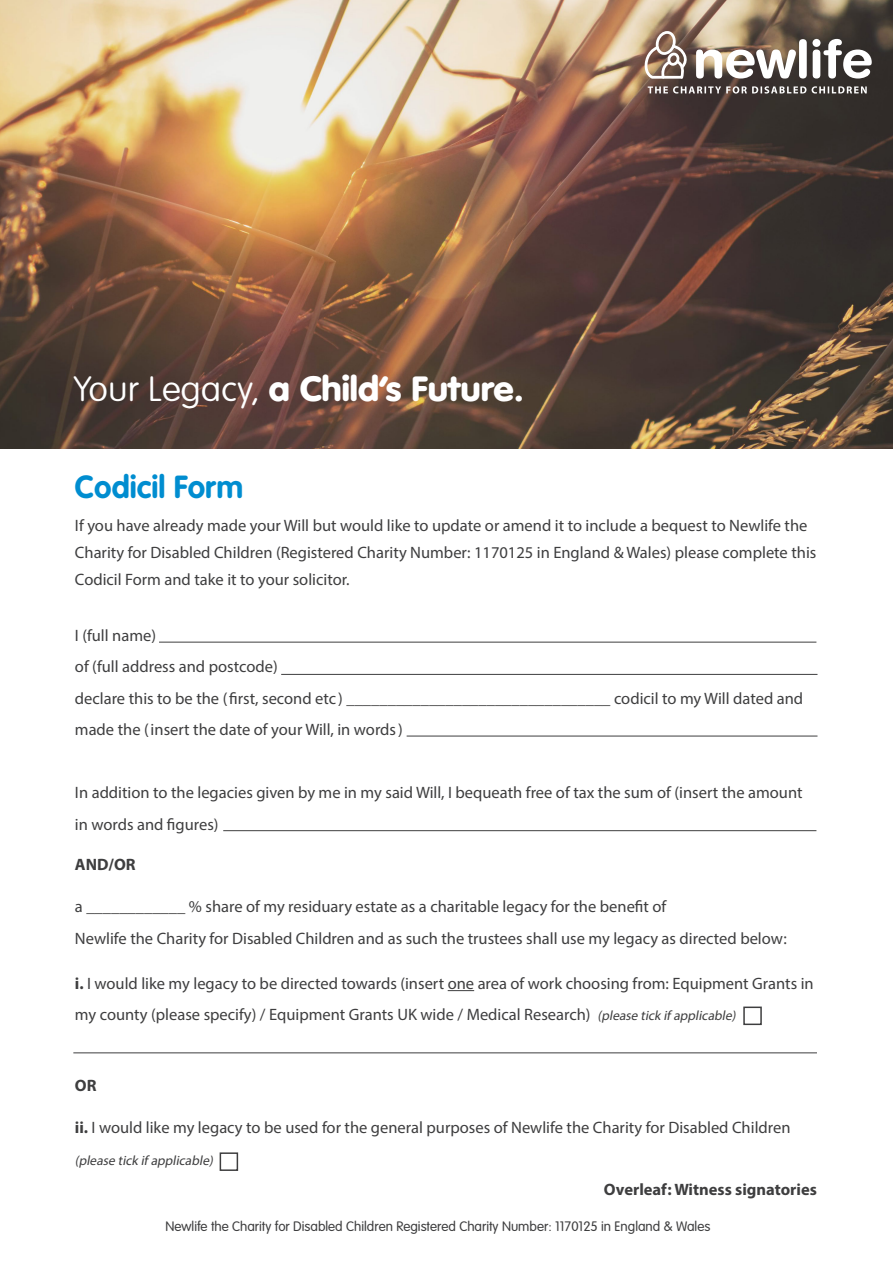
<style>
.page{position:relative;width:893px;height:1263px;background:#fff}
.page>*{position:absolute;margin:0;border:0;box-sizing:border-box;transform-origin:0 0}
.t1{font:900 34.5px "VAG Rounded Std";color:#fff;scale:1.06 1}
.t2{font:700 31.5px "VAG Rounded Std";color:#008dd0}
.t3{font:16.5px/31.5px "Myriad Pro";color:#3e3e3f}
.t4{font:700 16.5px "Myriad Pro";color:#3e3e3f}
.t5{font:300 13.5px "VAG Rounded Std";color:#3e3e3f}
.t6{font:italic 13.5px "Myriad Pro";color:#3e3e3f}
.s1{font-weight:100}
.s2{font-weight:700}
.s3{font-style:italic;font-size:13.5px}
</style>
<div class="page">
<svg style="left:448px;top:990px;width:26px;height:1px"></svg>
<div style="left:743px;top:1006px;width:19px;height:19px;border:2px solid #3e3e3f"></div>
<div style="left:220px;top:1152px;width:18px;height:19px;border:2px solid #3e3e3f"></div>
<img style="left:0;top:0;width:893px;height:449px">
<hr style="left:159px;top:642px;width:657px;height:1px;background:#3e3e3f">
<hr style="left:281px;top:674px;width:536px;height:1px;background:#3e3e3f">
<hr style="left:407px;top:736px;width:410px;height:1px;background:#3e3e3f">
<hr style="left:223px;top:830px;width:593px;height:1px;background:#3e3e3f">
<hr style="left:73px;top:1052px;width:744px;height:1px;background:#3e3e3f">
<svg style="left:696px;top:39px;width:176px;height:40px"></svg>
<svg style="left:645px;top:31px;width:43px;height:48px"></svg>
<svg style="left:648px;top:86px;width:219px;height:8px"></svg>
<p class="t1" style="left:74px;top:368px;width:426px"><span class="s1">Your Legacy,</span> a Child’s Future.</p>
<p class="t2" style="left:75px;top:469px;width:170px">Codicil Form</p>
<p class="t3" style="left:75px;top:512px;width:743px;line-height:27px">If you have already made your Will but would like to update or amend it to include a bequest to Newlife the<br>Charity for Disabled Children (Registered Charity Number: 1170125 in England &amp; Wales) please complete this<br>Codicil Form and take it to your solicitor.</p>
<p class="t3" style="left:75px;top:619px;width:83px">I (full name)</p>
<p class="t3" style="left:75px;top:651px;width:204px">of (full address and postcode)</p>
<p class="t3" style="left:75px;top:682px;width:730px">declare this to be the ( first, second etc ) ________________________________ codicil to my Will dated and made the ( insert the date of your Will, in words )</p>
<p class="t3" style="left:75px;top:777px;width:729px">In addition to the legacies given by me in my said Will, I bequeath free of tax the sum of (insert the amount in words and figures)</p>
<p class="t4" style="left:75px;top:854px;width:62px">AND/OR</p>
<p class="t3" style="left:75px;top:891px;width:593px">a ____________ % share of my residuary estate as a charitable legacy for the benefit of</p>
<p class="t3" style="left:75px;top:922px;width:713px">Newlife the Charity for Disabled Children and as such the trustees shall use my legacy as directed below:</p>
<p class="t3" style="left:75px;top:967px;width:740px"><span class="s2">i.</span> I would like my legacy to be directed towards (insert one area of work choosing from: Equipment Grants in my county (please specify) / Equipment Grants UK wide / Medical Research) <span class="s3">(please tick if applicable)</span></p>
<p class="t4" style="left:75px;top:1075px;width:23px">OR</p>
<p class="t3" style="left:75px;top:1111px;width:717px"><span class="s2">ii.</span> I would like my legacy to be used for the general purposes of Newlife the Charity for Disabled Children</p>
<p class="t6" style="left:75px;top:1151px;width:142px">(please tick if applicable)</p>
<p class="t4" style="left:604px;top:1178px;width:215px">Overleaf: Witness signatories</p>
<p class="t5" style="left:166px;top:1218px;width:546px">Newlife the Charity for Disabled Children Registered Charity Number: 1170125 in England &amp; Wales</p>
</div>
